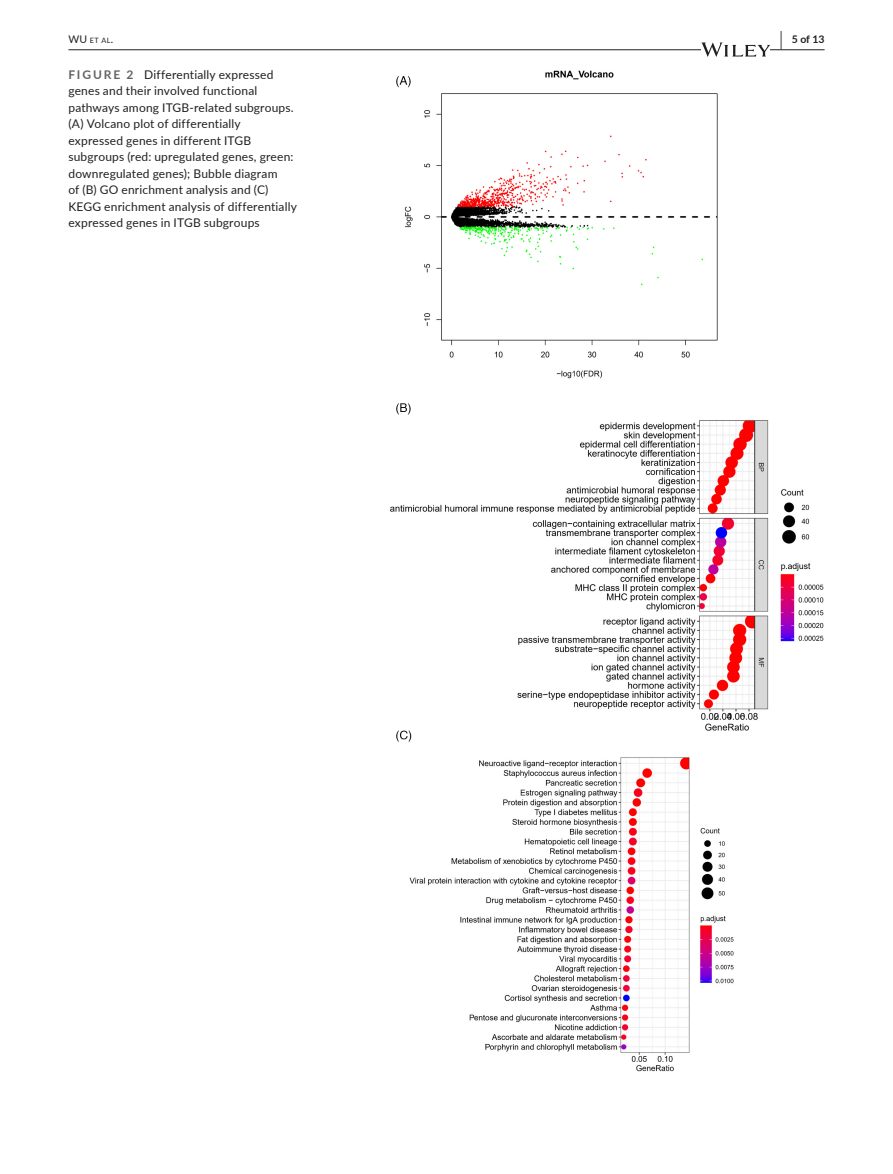
<style>
.page{position:relative;width:893px;height:1174px;background:#fff}
.page>*{position:absolute;margin:0;border:0;box-sizing:border-box;transform-origin:0 0}
.t1{font:12px/16.5px "Lato";letter-spacing:.015em;color:#231f20}
.t2{font:700 10.5px "Lato";color:#231f20}
.t3{font:7.35px "Lato";color:#231f20}
.s1{font-size:10.5px}
.s2{font-size:19.5px}
.s3{font-weight:700;color:#636366}
</style>
<div class="page">
<hr style="left:68px;top:49px;width:756px;height:1px;background:#231f20">
<svg style="left:701px;top:42px;width:69px;height:15px"></svg>
<img style="left:390px;top:70px;width:434px;height:1002px">
<p class="t3" style="left:68px;top:35px;width:46px"><span class="s1">WU</span> et al<span class="s1">.</span></p>
<p class="t2" style="left:780px;top:31px;width:46px"><span class="s2">|</span> 5 of 13</p>
<p class="t1" style="left:68px;top:66px;width:230px"><span class="s3">FIGURE 2</span> Differentially expressed genes and their involved functional pathways among ITGB-related subgroups. (A) Volcano plot of differentially expressed genes in different ITGB subgroups (red: upregulated genes, green: downregulated genes); Bubble diagram<br>of (B) GO enrichment analysis and (C)<br>KEGG enrichment analysis of differentially expressed genes in ITGB subgroups</p>
</div>
